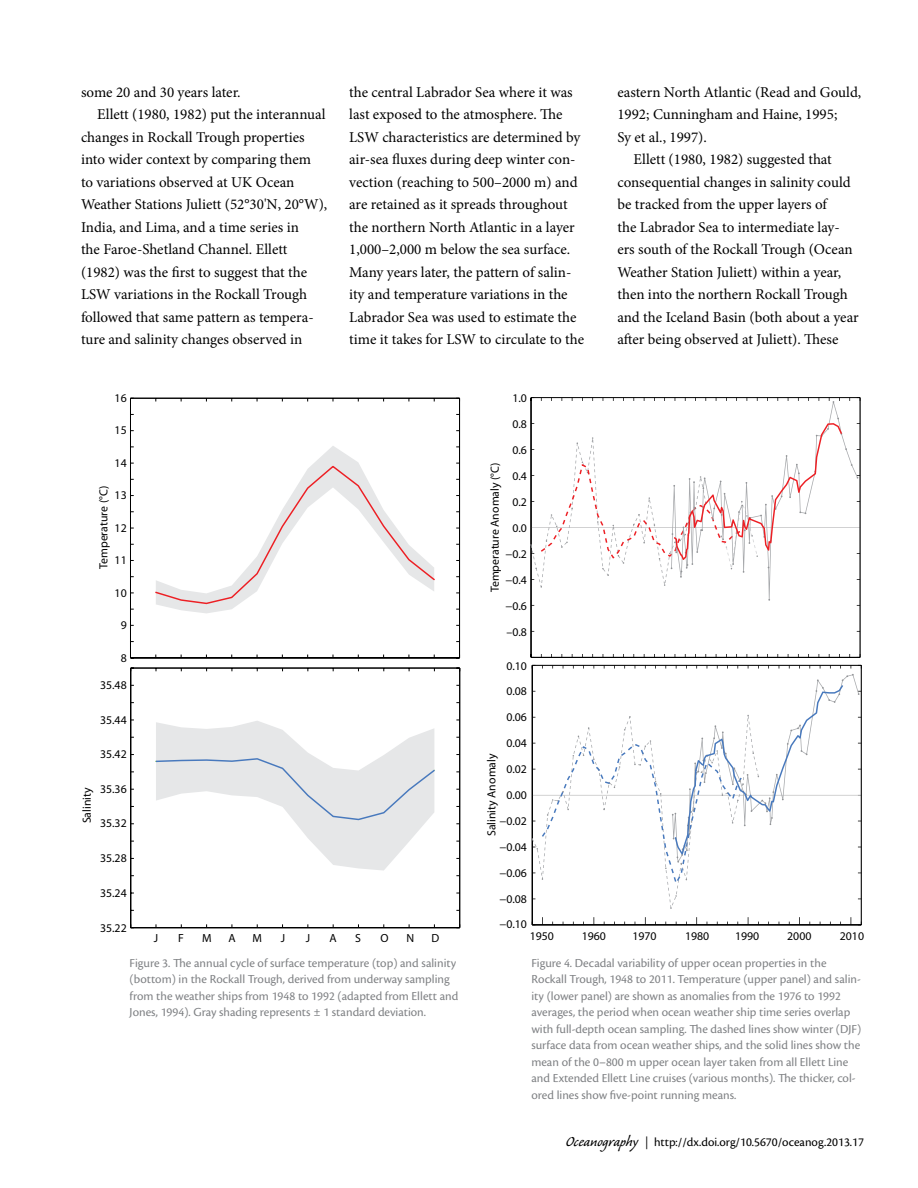
<style>
.page{position:relative;width:918px;height:1188px;background:#fff}
.page>*{position:absolute;margin:0;border:0;box-sizing:border-box;transform-origin:0 0}
.t1{font:15px/22.5px "Minion Pro";color:#000}
.t2{font:12.75px/16.5px "Cronos Pro";color:#808285}
.t3{font:12.75px "Cronos Pro";color:#000}
.t4{font:11.85px "Myriad Pro";color:#000}
.s1{font-family:"Caliban";font-size:18px}
.s2{font-family:"Minion Pro"}
</style>
<div class="page">
<hr style="left:459px;top:398px;width:1px;height:260px;background:#000">
<hr style="left:130px;top:398px;width:1px;height:260px;background:#000">
<hr style="left:130px;top:398px;width:330px;height:1px;background:#000">
<hr style="left:130px;top:657px;width:330px;height:1px;background:#000">
<svg style="left:160px;top:446px;width:200px;height:167px"></svg>
<svg style="left:155px;top:465px;width:280px;height:140px"></svg>
<hr style="left:459px;top:668px;width:1px;height:260px;background:#000">
<hr style="left:130px;top:668px;width:1px;height:260px;background:#000">
<hr style="left:131px;top:668px;width:329px;height:1px;background:#000">
<hr style="left:131px;top:927px;width:329px;height:1px;background:#000">
<svg style="left:155px;top:721px;width:280px;height:150px"></svg>
<svg style="left:532px;top:606px;width:328px;height:51px"></svg>
<hr style="left:860px;top:398px;width:1px;height:259px;background:#000">
<hr style="left:531px;top:398px;width:1px;height:259px;background:#000">
<hr style="left:531px;top:657px;width:329px;height:1px;background:#000">
<svg style="left:530px;top:397px;width:331px;height:209px"></svg>
<svg style="left:535px;top:681px;width:326px;height:244px"></svg>
<hr style="left:532px;top:795px;width:329px;height:1px;background:#636466">
<hr style="left:861px;top:665px;width:1px;height:260px;background:#000">
<hr style="left:532px;top:665px;width:1px;height:260px;background:#000">
<hr style="left:532px;top:925px;width:329px;height:1px;background:#000">
<svg style="left:859px;top:665px;width:3px;height:16px"></svg>
<svg style="left:531px;top:665px;width:328px;height:244px"></svg>
<p class="t1" style="left:81px;top:81px;width:161px">some 20 and 30 years later.</p>
<p class="t1" style="left:97px;top:103px;width:230px">Ellett (1980, 1982) put the interannual</p>
<p class="t1" style="left:81px;top:126px;width:225px">changes in Rockall Trough properties</p>
<p class="t1" style="left:81px;top:148px;width:232px">into wider context by comparing them</p>
<p class="t1" style="left:81px;top:171px;width:215px">to variations observed at UK Ocean</p>
<p class="t1" style="left:81px;top:193px;width:248px">Weather Stations Juliett (52°30'N, 20°W),</p>
<p class="t1" style="left:81px;top:216px;width:219px">India, and Lima, and a time series in</p>
<p class="t1" style="left:81px;top:238px;width:208px">the Faroe-Shetland Channel. Ellett</p>
<p class="t1" style="left:81px;top:261px;width:228px">(1982) was the first to suggest that the</p>
<p class="t1" style="left:81px;top:283px;width:228px">LSW variations in the Rockall Trough</p>
<p class="t1" style="left:81px;top:306px;width:234px">followed that same pattern as tempera-</p>
<p class="t1" style="left:81px;top:328px;width:223px">ture and salinity changes observed in</p>
<p class="t4" style="left:115px;top:391px;width:14px">16</p>
<p class="t4" style="left:115px;top:423px;width:14px">15</p>
<p class="t4" style="left:115px;top:456px;width:14px">14</p>
<p class="t4" style="left:96px;top:569px;width:84px;rotate:-90deg">Temperature (°C)</p>
<p class="t4" style="left:115px;top:488px;width:14px">13</p>
<p class="t4" style="left:115px;top:520px;width:14px">12</p>
<p class="t4" style="left:115px;top:553px;width:14px">11</p>
<p class="t4" style="left:115px;top:585px;width:14px">10</p>
<p class="t4" style="left:121px;top:618px;width:8px">9</p>
<p class="t4" style="left:121px;top:650px;width:8px">8</p>
<p class="t4" style="left:100px;top:678px;width:28px">35.48</p>
<p class="t4" style="left:100px;top:712px;width:28px">35.44</p>
<p class="t4" style="left:100px;top:747px;width:28px">35.42</p>
<p class="t4" style="left:100px;top:782px;width:28px">35.36</p>
<p class="t4" style="left:80px;top:823px;width:37px;rotate:-90deg">Salinity</p>
<p class="t4" style="left:100px;top:816px;width:28px">35.32</p>
<p class="t4" style="left:100px;top:851px;width:28px">35.28</p>
<p class="t1" style="left:349px;top:81px;width:237px">the central Labrador Sea where it was last exposed to the atmosphere. The LSW characteristics are determined by air-sea fluxes during deep winter con&shy;vection (reaching to 500–2000 m) and are retained as it spreads throughout the northern North Atlantic in a layer 1,000–2,000 m below the sea surface.<br>Many years later, the pattern of salin&shy;ity and temperature variations in the Labrador Sea was used to estimate the time it takes for LSW to circulate to the</p>
<p class="t1" style="left:617px;top:81px;width:245px">eastern North Atlantic (Read and Gould,</p>
<p class="t1" style="left:617px;top:103px;width:222px">1992; Cunningham and Haine, 1995;</p>
<p class="t1" style="left:617px;top:126px;width:91px">Sy et al., 1997).</p>
<p class="t1" style="left:634px;top:148px;width:200px">Ellett (1980, 1982) suggested that</p>
<p class="t1" style="left:617px;top:171px;width:235px">consequential changes in salinity could</p>
<p class="t1" style="left:617px;top:193px;width:211px">be tracked from the upper layers of</p>
<p class="t1" style="left:617px;top:216px;width:224px">the Labrador Sea to intermediate lay-</p>
<p class="t1" style="left:617px;top:238px;width:237px">ers south of the Rockall Trough (Ocean</p>
<p class="t1" style="left:617px;top:261px;width:225px">Weather Station Juliett) within a year,</p>
<p class="t1" style="left:617px;top:283px;width:232px">then into the northern Rockall Trough</p>
<p class="t1" style="left:617px;top:306px;width:243px">and the Iceland Basin (both about a year</p>
<p class="t1" style="left:617px;top:328px;width:223px">after being observed at Juliett). These</p>
<p class="t4" style="left:512px;top:391px;width:16px">1.0</p>
<p class="t4" style="left:512px;top:417px;width:16px">0.8</p>
<p class="t4" style="left:512px;top:443px;width:16px">0.6</p>
<p class="t4" style="left:487px;top:592px;width:131px;rotate:-90deg">Temperature Anomaly (°C)</p>
<p class="t4" style="left:512px;top:468px;width:16px">0.4</p>
<p class="t4" style="left:512px;top:494px;width:16px">0.2</p>
<p class="t4" style="left:512px;top:520px;width:16px">0.0</p>
<p class="t4" style="left:505px;top:546px;width:23px">−0.2</p>
<p class="t4" style="left:505px;top:572px;width:23px">−0.4</p>
<p class="t4" style="left:505px;top:598px;width:23px">−0.6</p>
<p class="t4" style="left:507px;top:624px;width:22px">–0.8</p>
<p class="t4" style="left:506px;top:658px;width:22px">0.10</p>
<p class="t4" style="left:506px;top:684px;width:22px">0.08</p>
<p class="t4" style="left:506px;top:710px;width:22px">0.06</p>
<p class="t4" style="left:506px;top:736px;width:22px">0.04</p>
<p class="t4" style="left:484px;top:836px;width:84px;rotate:-90deg">Salinity Anomaly</p>
<p class="t4" style="left:506px;top:762px;width:22px">0.02</p>
<p class="t4" style="left:506px;top:788px;width:22px">0.00</p>
<p class="t4" style="left:499px;top:814px;width:29px">−0.02</p>
<p class="t4" style="left:499px;top:840px;width:29px">−0.04</p>
<p class="t4" style="left:499px;top:866px;width:29px">−0.06</p>
<p class="t4" style="left:100px;top:885px;width:28px">35.24</p>
<p class="t4" style="left:100px;top:921px;width:28px">35.22</p>
<p class="t4" style="left:154px;top:931px;width:6px">J</p>
<p class="t4" style="left:178px;top:931px;width:7px">F</p>
<p class="t4" style="left:202px;top:931px;width:11px">M</p>
<p class="t4" style="left:228px;top:931px;width:9px">A</p>
<p class="t4" style="left:252px;top:931px;width:11px">M</p>
<p class="t4" style="left:281px;top:931px;width:6px">J</p>
<p class="t4" style="left:306px;top:931px;width:6px">J</p>
<p class="t4" style="left:329px;top:931px;width:9px">A</p>
<p class="t4" style="left:355px;top:931px;width:7px">S</p>
<p class="t4" style="left:381px;top:931px;width:10px">O</p>
<p class="t4" style="left:407px;top:931px;width:9px">N</p>
<p class="t4" style="left:432px;top:931px;width:9px">D</p>
<p class="t2" style="left:130px;top:955px;width:330px">Figure 3. The annual cycle of surface temperature (top) and salinity (bottom) in the Rockall Trough, derived from underway sampling from the weather ships from 1948 to 1992 (adapted from Ellett and Jones, 1994). Gray shading represents ± 1 standard deviation.</p>
<p class="t4" style="left:499px;top:892px;width:29px">−0.08</p>
<p class="t4" style="left:499px;top:916px;width:29px">−0.10</p>
<p class="t4" style="left:530px;top:929px;width:26px">1950</p>
<p class="t4" style="left:582px;top:929px;width:26px">1960</p>
<p class="t4" style="left:632px;top:929px;width:26px">1970</p>
<p class="t4" style="left:685px;top:929px;width:26px">1980</p>
<p class="t4" style="left:735px;top:929px;width:26px">1990</p>
<p class="t4" style="left:787px;top:929px;width:26px">2000</p>
<p class="t4" style="left:840px;top:929px;width:26px">2010</p>
<p class="t2" style="left:531px;top:955px;width:331px">Figure 4. Decadal variability of upper ocean properties in the Rockall Trough, 1948 to 2011. Temperature (upper panel) and salin&shy;ity (lower panel) are shown as anomalies from the 1976 to 1992 averages, the period when ocean weather ship time series overlap with full-depth ocean sampling. The dashed lines show winter (DJF) surface data from ocean weather ships, and the solid lines show the mean of the 0–800 m upper ocean layer taken from all Ellett Line and Extended Ellett Line cruises (various months). The thicker, col&shy;ored lines show five-point running means.</p>
<p class="t3" style="left:566px;top:1135px;width:300px"><span class="s1">Oceanography</span> <span class="s2">|</span> http://dx.doi.org/10.5670/oceanog.2013.17</p>
</div>
